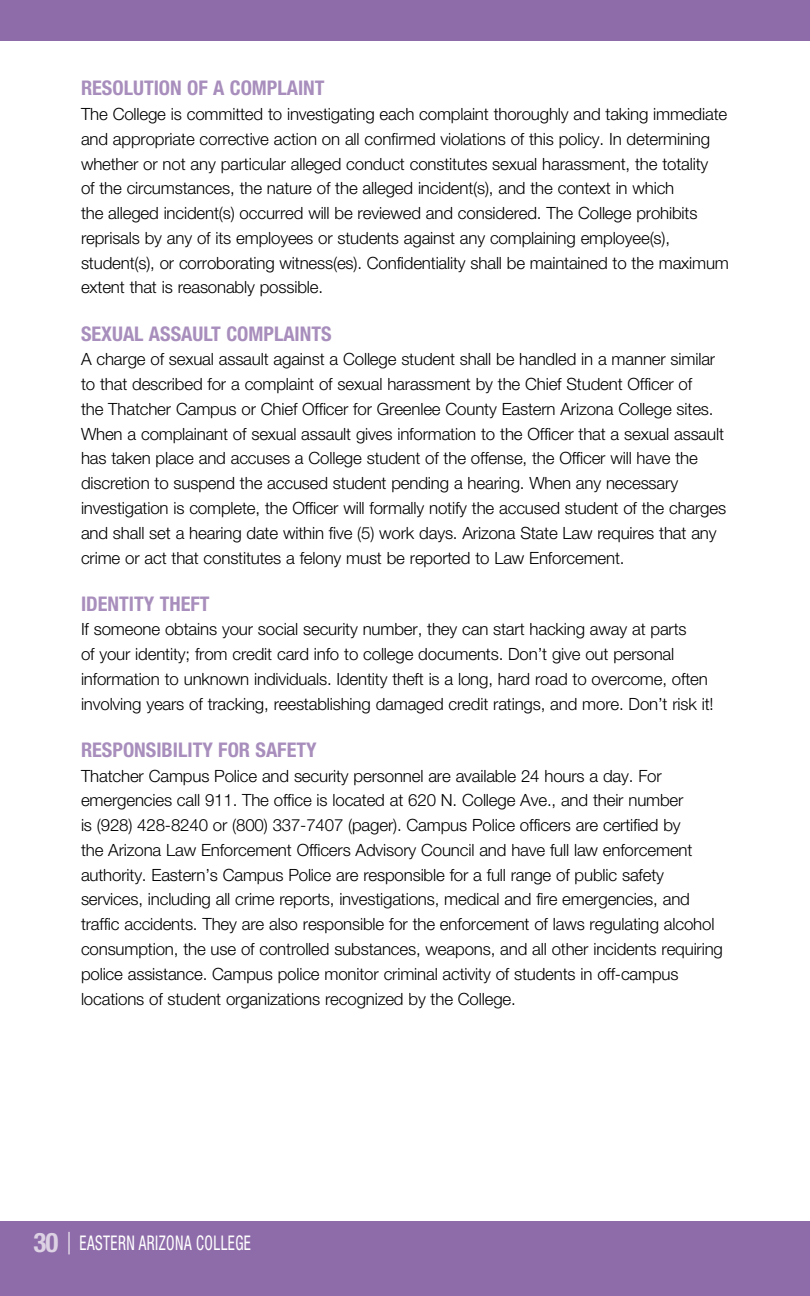
<style>
.page{position:relative;width:810px;height:1296px;background:#fff}
.page>*{position:absolute;margin:0;border:0;box-sizing:border-box;transform-origin:0 0}
.t1{font:700 condensed 20.25px "Helvetica Neue LT Std";color:#a88ebc}
.t2{font:condensed 20.25px "Helvetica Neue LT Std";letter-spacing:.03em;color:#fff;scale:.75 1}
.t3{font:300 16.88px/24.8px "Helvetica Neue LT Std";letter-spacing:-.01em;color:#000}
.s1{font-weight:700;font-size:27px;color:#dcd2e4}
.s2{font-size:30.38px}
</style>
<div class="page">
<div style="left:0;top:1222px;width:810px;height:74px;background:#8e6ca9"></div>
<div style="left:0;top:0;width:810px;height:40px;background:#8e6ca9"></div>
<p class="t1" style="left:81px;top:76px;width:245px">RESOLUTION OF A COMPLAINT</p>
<p class="t3" style="left:81px;top:101px;width:649px">The College is committed to investigating each complaint thoroughly and taking immediate and appropriate corrective action on all confirmed violations of this policy. In determining whether or not any particular alleged conduct constitutes sexual harassment, the totality<br>of the circumstances, the nature of the alleged incident(s), and the context in which<br>the alleged incident(s) occurred will be reviewed and considered. The College prohibits reprisals by any of its employees or students against any complaining employee(s), student(s), or corroborating witness(es). Confidentiality shall be maintained to the maximum extent that is reasonably possible.</p>
<p class="t1" style="left:81px;top:321px;width:252px">SEXUAL ASSAULT COMPLAINTS</p>
<p class="t3" style="left:81px;top:347px;width:647px">A charge of sexual assault against a College student shall be handled in a manner similar to that described for a complaint of sexual harassment by the Chief Student Officer of<br>the Thatcher Campus or Chief Officer for Greenlee County Eastern Arizona College sites.<br>When a complainant of sexual assault gives information to the Officer that a sexual assault has taken place and accuses a College student of the offense, the Officer will have the discretion to suspend the accused student pending a hearing. When any necessary investigation is complete, the Officer will formally notify the accused student of the charges and shall set a hearing date within five (5) work days. Arizona State Law requires that any crime or act that constitutes a felony must be reported to Law Enforcement.</p>
<p class="t1" style="left:81px;top:591px;width:130px">IDENTITY THEFT</p>
<p class="t3" style="left:81px;top:617px;width:634px">If someone obtains your social security number, they can start hacking away at parts<br>of your identity; from credit card info to college documents. Don’t give out personal information to unknown individuals. Identity theft is a long, hard road to overcome, often involving years of tracking, reestablishing damaged credit ratings, and more. Don’t risk it!</p>
<p class="t1" style="left:81px;top:737px;width:237px">RESPONSIBILITY FOR SAFETY</p>
<p class="t3" style="left:81px;top:763px;width:644px">Thatcher Campus Police and security personnel are available 24 hours a day. For emergencies call 911. The office is located at 620 N. College Ave., and their number<br>is (928) 428-8240 or (800) 337-7407 (pager). Campus Police officers are certified by<br>the Arizona Law Enforcement Officers Advisory Council and have full law enforcement authority. Eastern’s Campus Police are responsible for a full range of public safety services, including all crime reports, investigations, medical and fire emergencies, and traffic accidents. They are also responsible for the enforcement of laws regulating alcohol consumption, the use of controlled substances, weapons, and all other incidents requiring police assistance. Campus police monitor criminal activity of students in off-campus locations of student organizations recognized by the College.</p>
<p class="t2" style="left:33px;top:1231px;width:292px"><span class="s1">30</span> <span class="s2">|</span> EASTERN ARIZONA COLLEGE</p>
</div>
